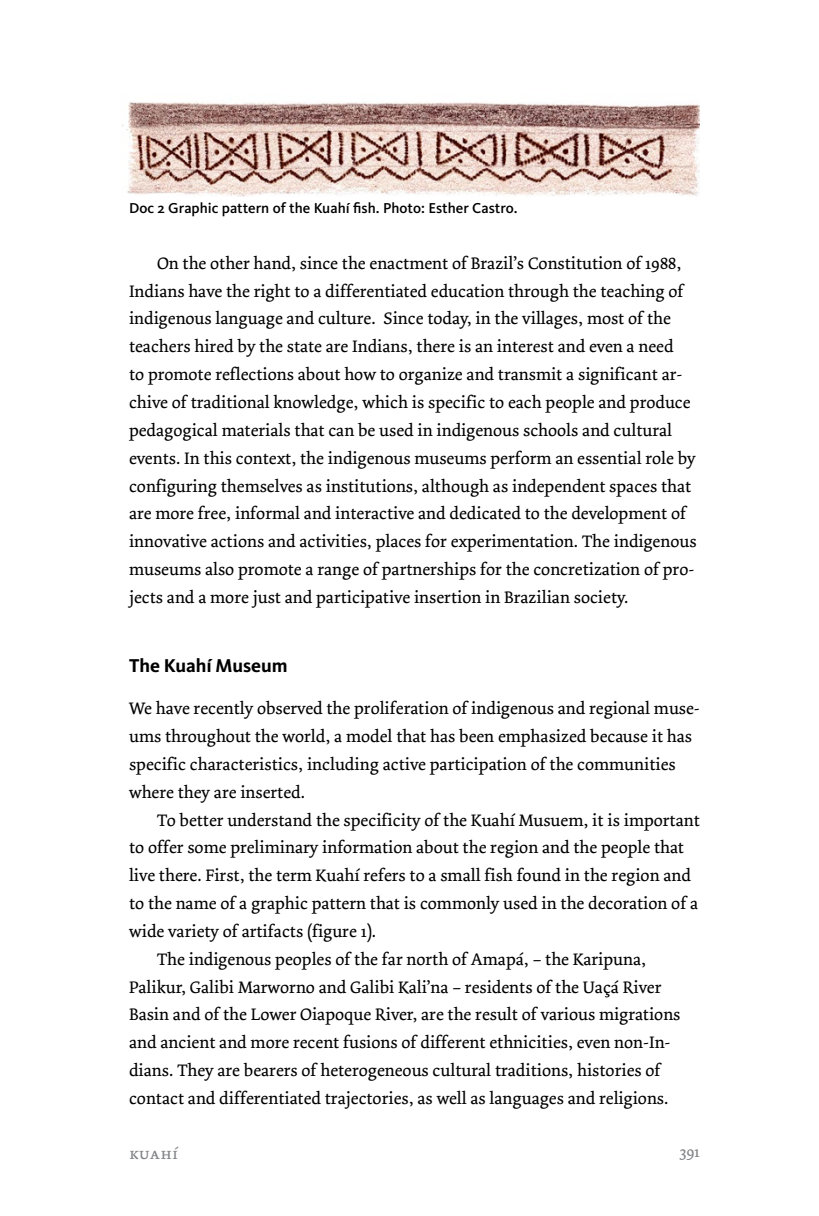
<style>
.page{position:relative;width:819px;height:1216px;background:#fff}
.page>*{position:absolute;margin:0;border:0;box-sizing:border-box;transform-origin:0 0}
.t1{font:700 19.25px "Kievit OT";letter-spacing:-.005em;color:#000}
.t2{font:17.5px/27.8px "Dolly";color:#000}
.t3{font:16.28px "Dolly SC";letter-spacing:.015em;color:#808285}
.t4{font:16.28px "Dolly";color:#808285}
.t5{font:500 14.88px "Kievit OT";color:#000}
</style>
<div class="page">
<img style="left:121px;top:102px;width:578px;height:94px">
<p class="t5" style="left:129px;top:199px;width:390px">Doc 2 Graphic pattern of the Kuahí fish. Photo: Esther Castro.</p>
<p class="t2" style="left:129px;top:249px;width:569px;text-indent:28px">On the other hand, since the enactment of Brazil’s Constitution of 1988, Indians have the right to a differentiated education through the teaching of indigenous language and culture. Since today, in the villages, most of the teachers hired by the state are Indians, there is an interest and even a need<br>to promote reflections about how to organize and transmit a significant ar&shy;chive of traditional knowledge, which is specific to each people and produce pedagogical materials that can be used in indigenous schools and cultural events. In this context, the indigenous museums perform an essential role by configuring themselves as institutions, although as independent spaces that are more free, informal and interactive and dedicated to the development of innovative actions and activities, places for experimentation. The indigenous museums also promote a range of partnerships for the concretization of pro&shy;jects and a more just and participative insertion in Brazilian society.</p>
<p class="t1" style="left:129px;top:653px;width:160px">The Kuahí Museum</p>
<p class="t2" style="left:129px;top:695px;width:572px">We have recently observed the proliferation of indigenous and regional muse&shy;ums throughout the world, a model that has been emphasized because it has specific characteristics, including active participation of the communities where they are inserted.</p>
<p class="t2" style="left:157px;top:806px;width:544px">To better understand the specificity of the Kuahí Musuem, it is important</p>
<p class="t2" style="left:129px;top:834px;width:556px">to offer some preliminary information about the region and the people that</p>
<p class="t2" style="left:129px;top:861px;width:563px">live there. First, the term Kuahí refers to a small fish found in the region and</p>
<p class="t2" style="left:129px;top:889px;width:570px">to the name of a graphic pattern that is commonly used in the decoration of a</p>
<p class="t2" style="left:129px;top:917px;width:249px">wide variety of artifacts (figure 1).</p>
<p class="t2" style="left:157px;top:945px;width:490px">The indigenous peoples of the far north of Amapá, – the Karipuna,</p>
<p class="t2" style="left:129px;top:973px;width:534px">Palikur, Galibi Marworno and Galibi Kali’na – residents of the Uaçá River</p>
<p class="t2" style="left:129px;top:1001px;width:553px">Basin and of the Lower Oiapoque River, are the result of various migrations</p>
<p class="t2" style="left:129px;top:1028px;width:543px">and ancient and more recent fusions of different ethnicities, even non-In-</p>
<p class="t2" style="left:129px;top:1056px;width:533px">dians. They are bearers of heterogeneous cultural traditions, histories of</p>
<p class="t2" style="left:129px;top:1084px;width:541px">contact and differentiated trajectories, as well as languages and religions.</p>
<p class="t3" style="left:129px;top:1144px;width:51px">kuahí</p>
<p class="t4" style="left:679px;top:1141px;width:22px">391</p>
</div>
